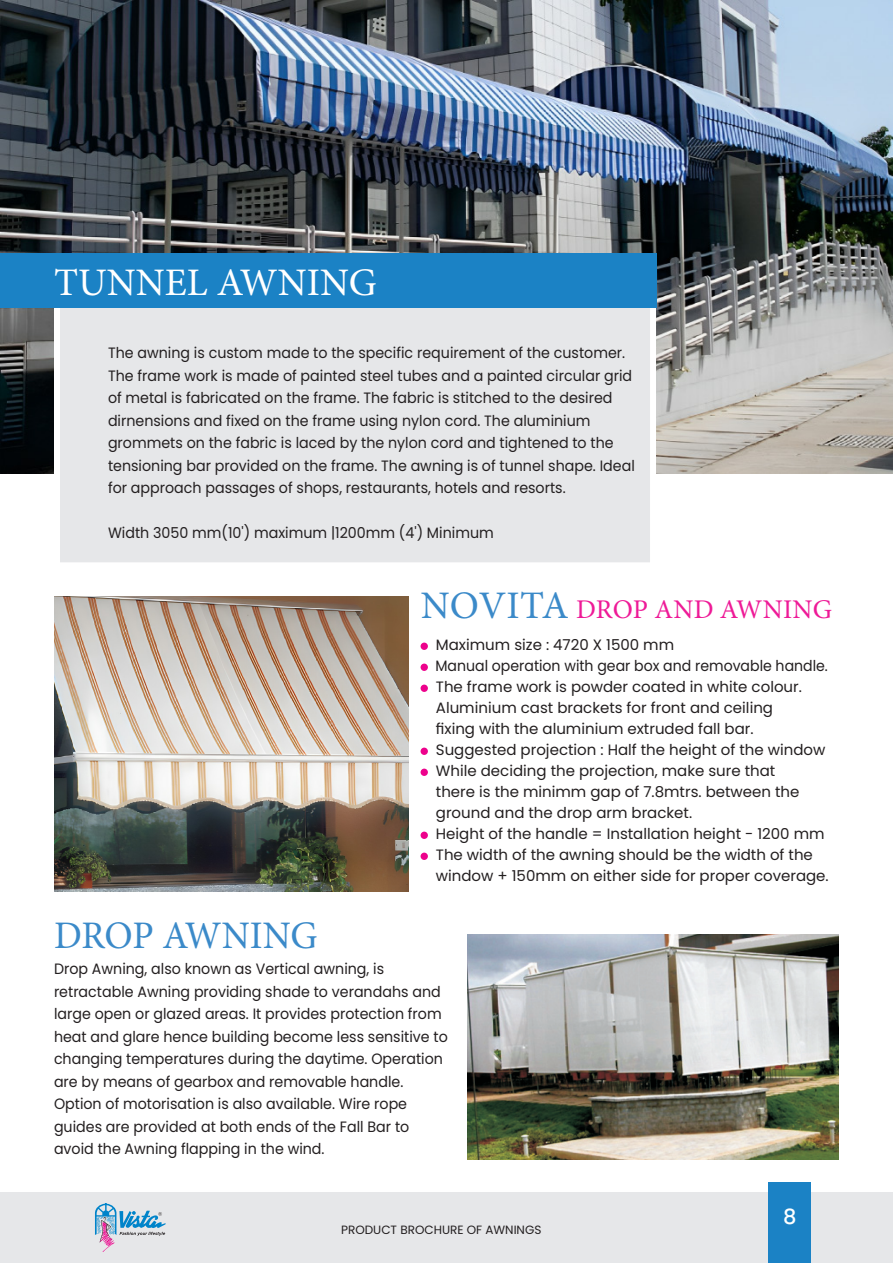
<style>
.page{position:relative;width:893px;height:1263px;background:#fff}
.page>*{position:absolute;margin:0;border:0;box-sizing:border-box;transform-origin:0 0}
.t1{font:39px "Minion Pro";color:#fff}
.t2{font:39px "Minion Pro";letter-spacing:-.005em;color:#3b8ac9}
.t3{font:27px "Minion Pro";letter-spacing:.005em;color:#ee1a97}
.t4{font:500 21px "Poppins";color:#fff}
.t5{font:15px/22.5px "Poppins";color:#231f20;scale:.95 1}
.t6{font:15px/21px "Poppins";color:#231f20}
.t7{font:15px "Poppins";color:#231f20;scale:.94 1}
.t8{font:12px "Poppins";color:#231f20}
.s1{font-size:39px;color:#3b8ac9}
</style>
<div class="page">
<div style="left:0;top:1193px;width:893px;height:70px;background:#e6e7e9"></div>
<div style="left:768px;top:1182px;width:43px;height:81px;background:#1b82c5"></div>
<img style="left:0;top:0;width:893px;height:474px">
<img style="left:54px;top:596px;width:354px;height:296px">
<div style="left:421px;top:643px;width:7px;height:7px;background:#ed028c;border-radius:50%"></div>
<div style="left:421px;top:664px;width:7px;height:7px;background:#ed028c;border-radius:50%"></div>
<div style="left:421px;top:685px;width:7px;height:7px;background:#ed028c;border-radius:50%"></div>
<div style="left:421px;top:748px;width:7px;height:7px;background:#ed028c;border-radius:50%"></div>
<div style="left:421px;top:769px;width:7px;height:7px;background:#ed028c;border-radius:50%"></div>
<div style="left:421px;top:832px;width:7px;height:7px;background:#ed028c;border-radius:50%"></div>
<div style="left:421px;top:853px;width:7px;height:7px;background:#ed028c;border-radius:50%"></div>
<svg style="left:95px;top:1204px;width:71px;height:48px"></svg>
<div style="left:54px;top:254px;width:602px;height:314px;background:#e6e7e9;border:6px solid #fff"></div>
<div style="left:0;top:254px;width:656px;height:54px;background:#1b82c5"></div>
<img style="left:468px;top:934px;width:371px;height:225px">
<p class="t1" style="left:54px;top:256px;width:324px">TUNNEL AWNING</p>
<p class="t5" style="left:108px;top:342px;width:556px">The awning is custom made to the specific requirement of the customer.<br>The frame work is made of painted steel tubes and a painted circular grid of metal is fabricated on the frame. The fabric is stitched to the desired dirnensions and fixed on the frame using nylon cord. The aluminium grommets on the fabric is laced by the nylon cord and tightened to the tensioning bar provided on the frame. The awning is of tunnel shape. Ideal for approach passages of shops, restaurants, hotels and resorts.</p>
<p class="t5" style="left:108px;top:522px;width:408px">Width 3050 mm(10') maximum |1200mm (4') Minimum</p>
<p class="t3" style="left:421px;top:592px;width:413px"><span class="s1">NOVITA</span> DROP AND AWNING</p>
<p class="t2" style="left:54px;top:909px;width:265px">DROP AWNING</p>
<p class="t6" style="left:436px;top:634px;width:240px">Maximum size : 4720 X 1500 mm</p>
<p class="t7" style="left:435px;top:657px;width:419px">Manual operation with gear box and removable handle.</p>
<p class="t6" style="left:436px;top:676px;width:368px">The frame work is powder coated in white colour.<br>Aluminium cast brackets for front and ceiling fixing with the aluminium extruded fall bar.</p>
<p class="t6" style="left:436px;top:739px;width:391px">Suggested projection : Half the height of the window</p>
<p class="t6" style="left:436px;top:760px;width:365px">While deciding the projection, make sure that there is the minimm gap of 7.8mtrs. between the ground and the drop arm bracket.</p>
<p class="t6" style="left:436px;top:823px;width:390px">Height of the handle = Installation height - 1200 mm</p>
<p class="t6" style="left:436px;top:844px;width:394px">The width of the awning should be the width of the window + 150mm on either side for proper coverage.</p>
<p class="t5" style="left:54px;top:957px;width:416px">Drop Awning, also known as Vertical awning, is retractable Awning providing shade to verandahs and large open or glazed areas. It provides protection from heat and glare hence building become less sensitive to changing temperatures during the daytime. Operation are by means of gearbox and removable handle.<br>Option of motorisation is also available. Wire rope guides are provided at both ends of the Fall Bar to avoid the Awning flapping in the wind.</p>
<p class="t8" style="left:341px;top:1223px;width:202px">PRODUCT BROCHURE OF AWNINGS</p>
<h3 class="t4" style="left:783px;top:1204px;width:15px">8</h3>
</div>
